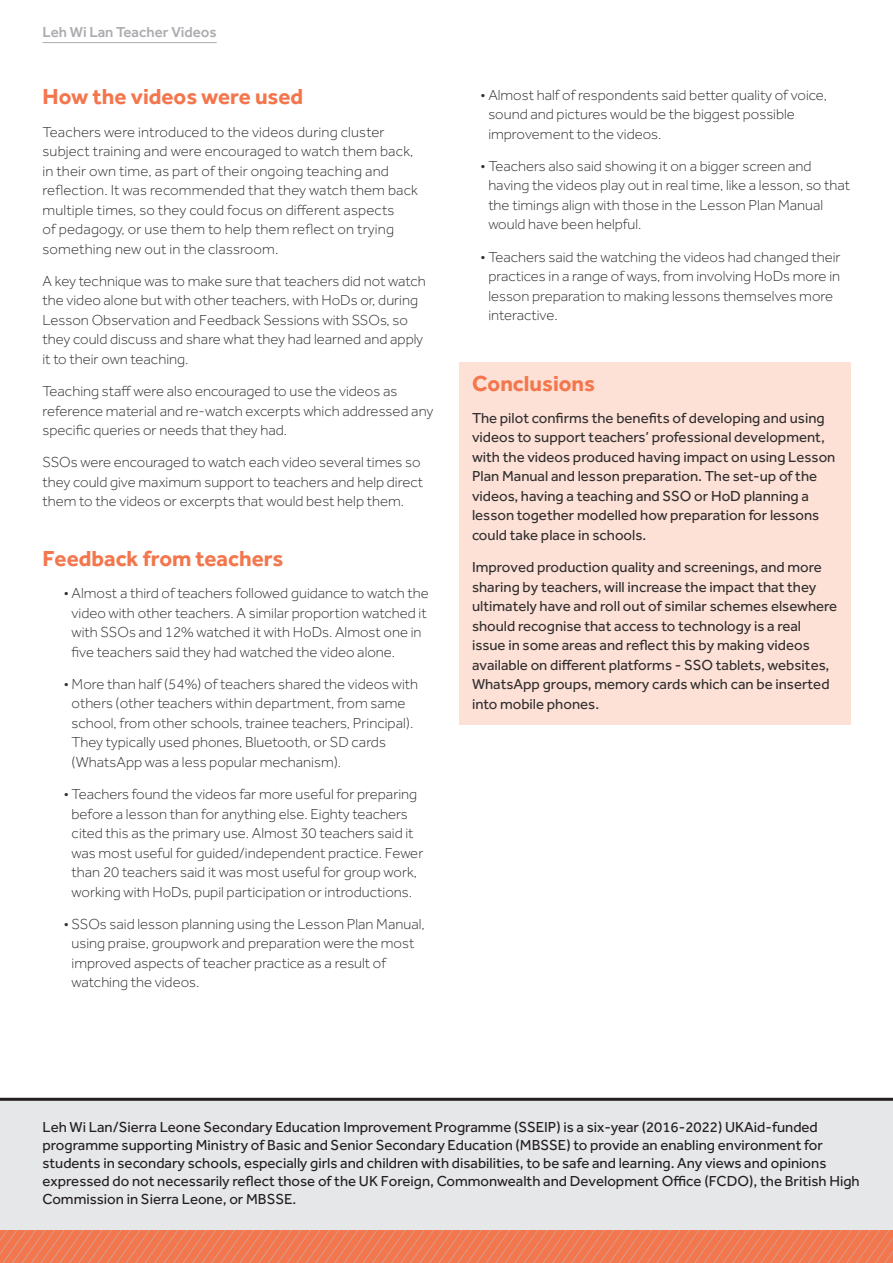
<style>
.page{position:relative;width:893px;height:1263px;background:#fff}
.page>*{position:absolute;margin:0;border:0;box-sizing:border-box;transform-origin:0 0}
.t1{font:700 22.5px "Effra";color:#f3764d}
.t2{font:300 15px/19.5px "Effra";color:#312f30}
.t3{font:15px/19.5px "Effra";color:#312f30}
.t4{font:15px/18px "Effra";color:#231f20}
.t5{font:500 15px "Effra";color:#acadb1}
</style>
<div class="page">
<div style="left:0;top:1099px;width:893px;height:131px;background:#e6e7e9"></div>
<hr style="left:0;top:1098px;width:893px;height:3px;background:#231f20">
<div style="left:459px;top:363px;width:391px;height:45px;background:#fde1d6"></div>
<div style="left:459px;top:400px;width:391px;height:156px;background:#fde1d6"></div>
<div style="left:459px;top:549px;width:391px;height:175px;background:#fde1d6"></div>
<svg style="left:0;top:1230px;width:893px;height:33px;background:#ef7a54"></svg>
<hr style="left:43px;top:42px;width:174px;height:1px;background:#acadb1">
<p class="t5" style="left:43px;top:23px;width:176px">Leh Wi Lan Teacher Videos</p>
<h1 class="t1" style="left:43px;top:83px;width:262px">How the videos were used</h1>
<p class="t2" style="left:43px;top:122px;width:377px">Teachers were introduced to the videos during cluster subject training and were encouraged to watch them back, in their own time, as part of their ongoing teaching and reflection. It was recommended that they watch them back multiple times, so they could focus on different aspects<br>of pedagogy, or use them to help them reflect on trying something new out in the classroom.</p>
<p class="t2" style="left:43px;top:271px;width:385px">A key technique was to make sure that teachers did not watch the video alone but with other teachers, with HoDs or, during Lesson Observation and Feedback Sessions with SSOs, so they could discuss and share what they had learned and apply it to their own teaching.</p>
<p class="t2" style="left:43px;top:381px;width:392px">Teaching staff were also encouraged to use the videos as reference material and re-watch excerpts which addressed any specific queries or needs that they had.</p>
<p class="t2" style="left:43px;top:453px;width:382px">SSOs were encouraged to watch each video several times so they could give maximum support to teachers and help direct them to the videos or excerpts that would best help them.</p>
<h1 class="t1" style="left:43px;top:545px;width:242px">Feedback from teachers</h1>
<p class="t2" style="left:72px;top:583px;width:359px;text-indent:-8px">• Almost a third of teachers followed guidance to watch the video with other teachers. A similar proportion watched it with SSOs and 12% watched it with HoDs. Almost one in five teachers said they had watched the video alone.</p>
<p class="t2" style="left:72px;top:674px;width:348px;text-indent:-8px">• More than half (54%) of teachers shared the videos with others (other teachers within department, from same school, from other schools, trainee teachers, Principal).<br>They typically used phones, Bluetooth, or SD cards (WhatsApp was a less popular mechanism).</p>
<p class="t2" style="left:64px;top:784px;width:361px;text-align:center">• Teachers found the videos far more useful for preparing before a lesson than for anything else. Eighty teachers cited this as the primary use. Almost 30 teachers said it was most useful for guided/independent practice. Fewer than 20 teachers said it was most useful for group work, working with HoDs, pupil participation or introductions.</p>
<p class="t2" style="left:72px;top:914px;width:355px;text-indent:-8px">• SSOs said lesson planning using the Lesson Plan Manual, using praise, groupwork and preparation were the most improved aspects of teacher practice as a result of watching the videos.</p>
<p class="t2" style="left:488px;top:85px;width:340px;text-indent:-8px">• Almost half of respondents said better quality of voice, sound and pictures would be the biggest possible improvement to the videos.</p>
<p class="t2" style="left:488px;top:156px;width:363px;text-indent:-8px">• Teachers also said showing it on a bigger screen and having the videos play out in real time, like a lesson, so that the timings align with those in the Lesson Plan Manual would have been helpful.</p>
<p class="t2" style="left:488px;top:247px;width:354px;text-indent:-8px">• Teachers said the watching the videos had changed their practices in a range of ways, from involving HoDs more in lesson preparation to making lessons themselves more interactive.</p>
<h1 class="t1" style="left:472px;top:369px;width:125px">Conclusions</h1>
<p class="t3" style="left:472px;top:408px;width:365px">The pilot confirms the benefits of developing and using videos to support teachers’ professional development, with the videos produced having impact on using Lesson Plan Manual and lesson preparation. The set-up of the videos, having a teaching and SSO or HoD planning a lesson together modelled how preparation for lessons could take place in schools.</p>
<p class="t3" style="left:472px;top:557px;width:367px">Improved production quality and screenings, and more sharing by teachers, will increase the impact that they ultimately have and roll out of similar schemes elsewhere should recognise that access to technology is a real issue in some areas and reflect this by making videos available on different platforms - SSO tablets, websites, WhatsApp groups, memory cards which can be inserted into mobile phones.</p>
<p class="t4" style="left:43px;top:1117px;width:819px">Leh Wi Lan/Sierra Leone Secondary Education Improvement Programme (SSEIP) is a six-year (2016-2022) UKAid-funded programme supporting Ministry of Basic and Senior Secondary Education (MBSSE) to provide an enabling environment for students in secondary schools, especially girls and children with disabilities, to be safe and learning. Any views and opinions expressed do not necessarily reflect those of the UK Foreign, Commonwealth and Development Office (FCDO), the British High Commission in Sierra Leone, or MBSSE.</p>
</div>
